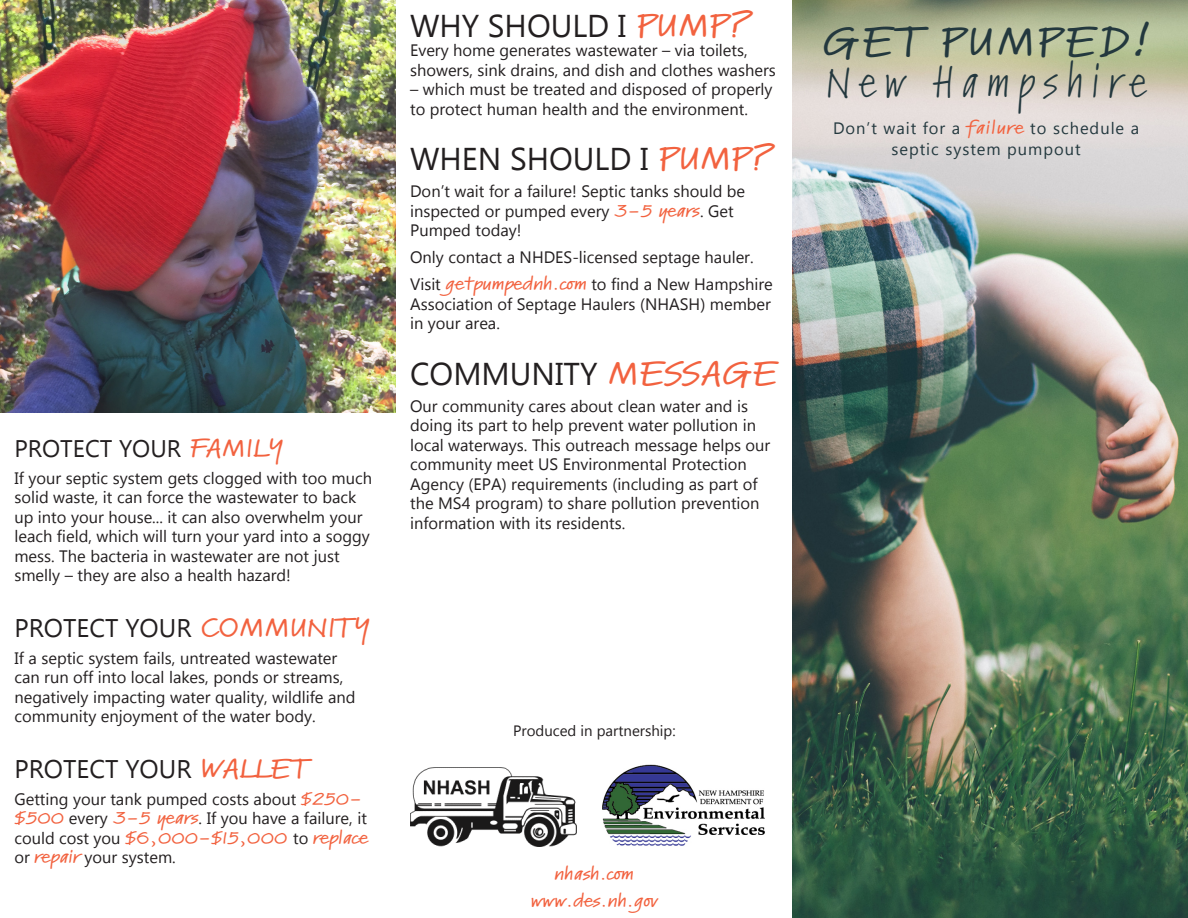
<style>
.page{position:relative;width:1188px;height:918px;background:#fff}
.page>*{position:absolute;margin:0;border:0;box-sizing:border-box;transform-origin:0 0}
.t1{font:42px "Kremlin Pro";letter-spacing:.25em;color:#23383e}
.t2{font:600 expanded 39px "Kremlin Pro";letter-spacing:.07em;color:#23383e}
.t3{font:31.5px "Gadugi";color:#231f20}
.t4{font:25.5px "Gadugi";color:#231f20}
.t5{font:24px "Gadugi";color:#231f20}
.t6{font:16.5px/19.5px "Gadugi";color:#231f20}
.t7{font:16.5px/21px "Gadugi";letter-spacing:.06em;color:#23383e;text-align:center}
.t8{font:600 expanded 16.5px "Kremlin Pro";color:#f2623f}
.t9{font:15px "Gadugi";color:#231f20}
.s1{font-family:"Kremlin Pro";font-weight:600;font-stretch:expanded;color:#f2623f}
</style>
<div class="page">
<img style="left:0;top:0;width:396px;height:412px">
<img style="left:792px;top:0;width:396px;height:918px">
<img style="left:602px;top:764px;width:163px;height:82px">
<img style="left:410px;top:768px;width:166px;height:79px">
<p class="t5" style="left:14px;top:434px;width:271px">PROTECT YOUR <span class="s1">FAMILY</span></p>
<p class="t6" style="left:14px;top:468px;width:359px">If your septic system gets clogged with too much solid waste, it can force the wastewater to back up into your house... it can also overwhelm your leach field, which will turn your yard into a soggy mess. The bacteria in wastewater are not just smelly – they are also a health hazard!</p>
<p class="t4" style="left:14px;top:612px;width:357px">PROTECT YOUR <span class="s1">COMMUNITY</span></p>
<p class="t6" style="left:14px;top:648px;width:343px">If a septic system fails, untreated wastewater can run off into local lakes, ponds or streams, negatively impacting water quality, wildlife and community enjoyment of the water body.</p>
<p class="t4" style="left:14px;top:753px;width:296px">PROTECT YOUR <span class="s1">WALLET</span></p>
<p class="t6" style="left:14px;top:789px;width:355px">Getting your tank pumped costs about <span class="s1">$250- $500</span> every <span class="s1">3-5 years</span>. If you have a failure, it could cost you <span class="s1">$6,000-$15,000</span> to <span class="s1">replace </span>or <span class="s1">repair</span> your system.</p>
<p class="t3" style="left:410px;top:7px;width:344px">WHY SHOULD I <span class="s1">PUMP?</span></p>
<p class="t6" style="left:410px;top:41px;width:367px">Every home generates wastewater – via toilets, showers, sink drains, and dish and clothes washers</p>
<p class="t6" style="left:410px;top:80px;width:364px">– which must be treated and disposed of properly to protect human health and the environment.</p>
<p class="t3" style="left:410px;top:140px;width:366px">WHEN SHOULD I <span class="s1">PUMP?</span></p>
<p class="t6" style="left:410px;top:182px;width:337px">Don’t wait for a failure! Septic tanks should be inspected or pumped every <span class="s1">3-5 years</span>. Get<br>Pumped today!</p>
<p class="t6" style="left:410px;top:248px;width:345px">Only contact a NHDES-licensed septage hauler.</p>
<p class="t6" style="left:410px;top:275px;width:364px">Visit <span class="s1">getpumpednh.com</span> to find a New Hampshire<br>Association of Septage Haulers (NHASH) member in your area.</p>
<p class="t3" style="left:410px;top:355px;width:369px">COMMUNITY <span class="s1">MESSAGE</span></p>
<p class="t6" style="left:410px;top:396px;width:362px">Our community cares about clean water and is doing its part to help prevent water pollution in local waterways. This outreach message helps our community meet US Environmental Protection Agency (EPA) requirements (including as part of the MS4 program) to share pollution prevention information with its residents.</p>
<p class="t9" style="left:513px;top:722px;width:164px">Produced in partnership:</p>
<p class="t8" style="left:555px;top:862px;width:81px">nhash.com</p>
<p class="t8" style="left:531px;top:889px;width:129px">www.des.nh.gov</p>
<p class="t2" style="left:823px;top:14px;width:329px">GET PUMPED!</p>
<p class="t1" style="left:827px;top:53px;width:320px">New Hampshire</p>
<p class="t7" style="left:833px;top:118px;width:308px">Don’t wait for a <span class="s1">failure</span> to schedule a septic system pumpout</p>
</div>
